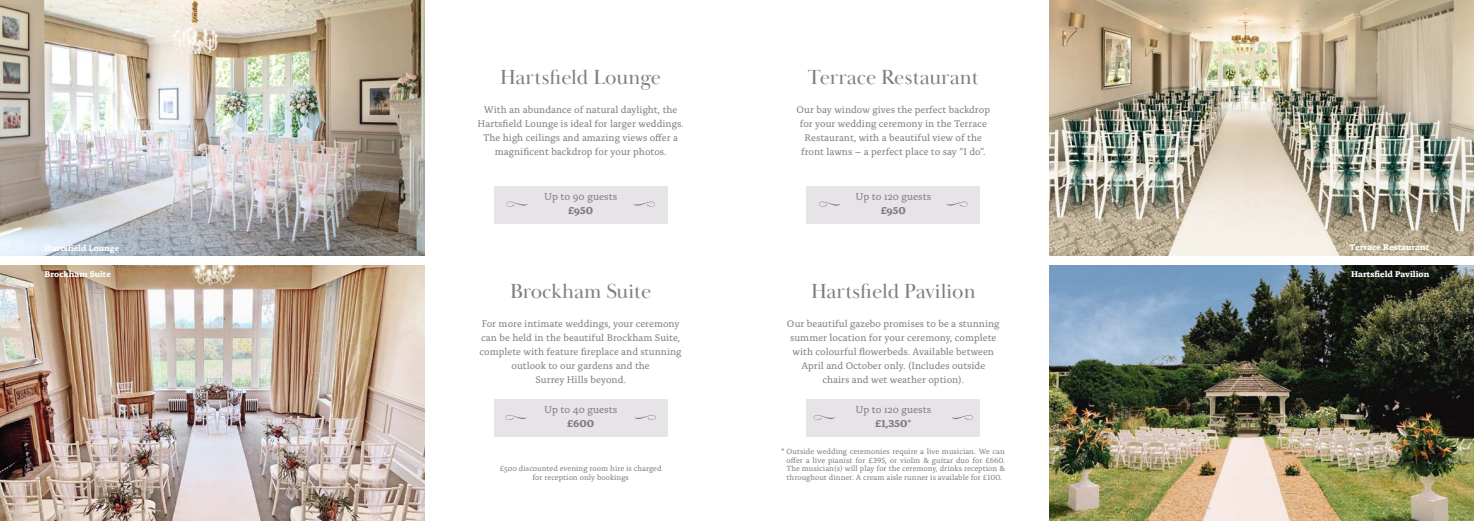
<style>
.page{position:relative;width:1474px;height:521px;background:#fff}
.page>*{position:absolute;margin:0;border:0;box-sizing:border-box;transform-origin:0 0}
.t1{font:21px "Baskerville Display PT";color:#807d82}
.t2{font:10.5px/14px "Alda OTCEV";color:#807d82;text-align:center}
.t3{font:700 10.5px "Alda OTCEV";color:#807d82}
.t4{font:10.06px/14px "Alda OTCEV";color:#807d82;text-align:center}
.t5{font:700 8.75px "Alda OTCEV";color:#fff}
.t6{font:7.88px/8.8px "Alda OTCEV";color:#807d82;text-align:center}
.s1{font-weight:700}
</style>
<div class="page">
<img style="left:1049px;top:0;width:424px;height:255px">
<img style="left:1049px;top:265px;width:424px;height:256px">
<img style="left:0;top:265px;width:424px;height:256px">
<img style="left:0;top:0;width:424px;height:255px">
<div style="left:494px;top:186px;width:173px;height:37px;background:#e6e4e7"></div>
<div style="left:494px;top:399px;width:173px;height:38px;background:#e6e4e7"></div>
<svg style="left:506px;top:202px;width:21px;height:5px"></svg>
<svg style="left:634px;top:202px;width:21px;height:5px"></svg>
<svg style="left:505px;top:415px;width:22px;height:5px"></svg>
<svg style="left:634px;top:415px;width:21px;height:5px"></svg>
<div style="left:806px;top:399px;width:174px;height:38px;background:#e6e4e7"></div>
<div style="left:806px;top:186px;width:174px;height:37px;background:#e6e4e7"></div>
<svg style="left:819px;top:202px;width:21px;height:5px"></svg>
<svg style="left:946px;top:202px;width:21px;height:5px"></svg>
<svg style="left:813px;top:415px;width:22px;height:5px"></svg>
<svg style="left:951px;top:415px;width:22px;height:5px"></svg>
<h1 class="t1" style="left:500px;top:65px;width:162px">Hartsfield Lounge</h1>
<p class="t4" style="left:477px;top:102px;width:208px">With an abundance of natural daylight, the Hartsfield Lounge is ideal for larger weddings.<br>The high ceilings and amazing views offer a magnificent backdrop for your photos.</p>
<p class="t2" style="left:544px;top:189px;width:75px">Up to 90 guests</p>
<p class="t3" style="left:568px;top:202px;width:27px">£950</p>
<h1 class="t1" style="left:808px;top:65px;width:172px">Terrace Restaurant</h1>
<p class="t4" style="left:796px;top:102px;width:195px">Our bay window gives the perfect backdrop for your wedding ceremony in the Terrace Restaurant, with a beautiful view of the front lawns – a perfect place to say “I do”.</p>
<p class="t2" style="left:855px;top:189px;width:77px">Up to 120 guests</p>
<p class="t3" style="left:880px;top:202px;width:27px">£950</p>
<p class="t5" style="left:45px;top:241px;width:76px">Hartsfield Lounge</p>
<p class="t5" style="left:1349px;top:240px;width:81px">Terrace Restaurant</p>
<p class="t5" style="left:45px;top:267px;width:68px">Brockham Suite</p>
<p class="t5" style="left:1351px;top:267px;width:80px">Hartsfield Pavilion</p>
<h1 class="t1" style="left:510px;top:278px;width:143px">Brockham Suite</h1>
<p class="t4" style="left:479px;top:316px;width:203px">For more intimate weddings, your ceremony can be held in the beautiful Brockham Suite, complete with feature fireplace and stunning outlook to our gardens and the<br>Surrey Hills beyond.</p>
<p class="t2" style="left:544px;top:402px;width:75px">Up to 40 guests</p>
<p class="t3" style="left:567px;top:415px;width:28px">£600</p>
<p class="t6" style="left:500px;top:463px;width:163px">£500 discounted evening room hire is charged for reception only bookings</p>
<h1 class="t1" style="left:811px;top:278px;width:166px">Hartsfield Pavilion</h1>
<p class="t4" style="left:787px;top:316px;width:214px">Our beautiful gazebo promises to be a stunning summer location for your ceremony, complete with colourful flowerbeds. Available between April and October only. (Includes outside chairs and wet weather option).</p>
<p class="t2" style="left:855px;top:402px;width:77px">Up to 120 guests <span class="s1">£1,350</span>*</p>
<p class="t6" style="left:786px;top:446px;width:220px;text-align:justify;text-indent:-5px">* Outside wedding ceremonies require a live musician. We can offer a live pianist for £395, or violin &amp; guitar duo for £660.<br>The musician(s) will play for the ceremony, drinks reception &amp; throughout dinner. A cream aisle runner is available for £100.</p>
</div>
